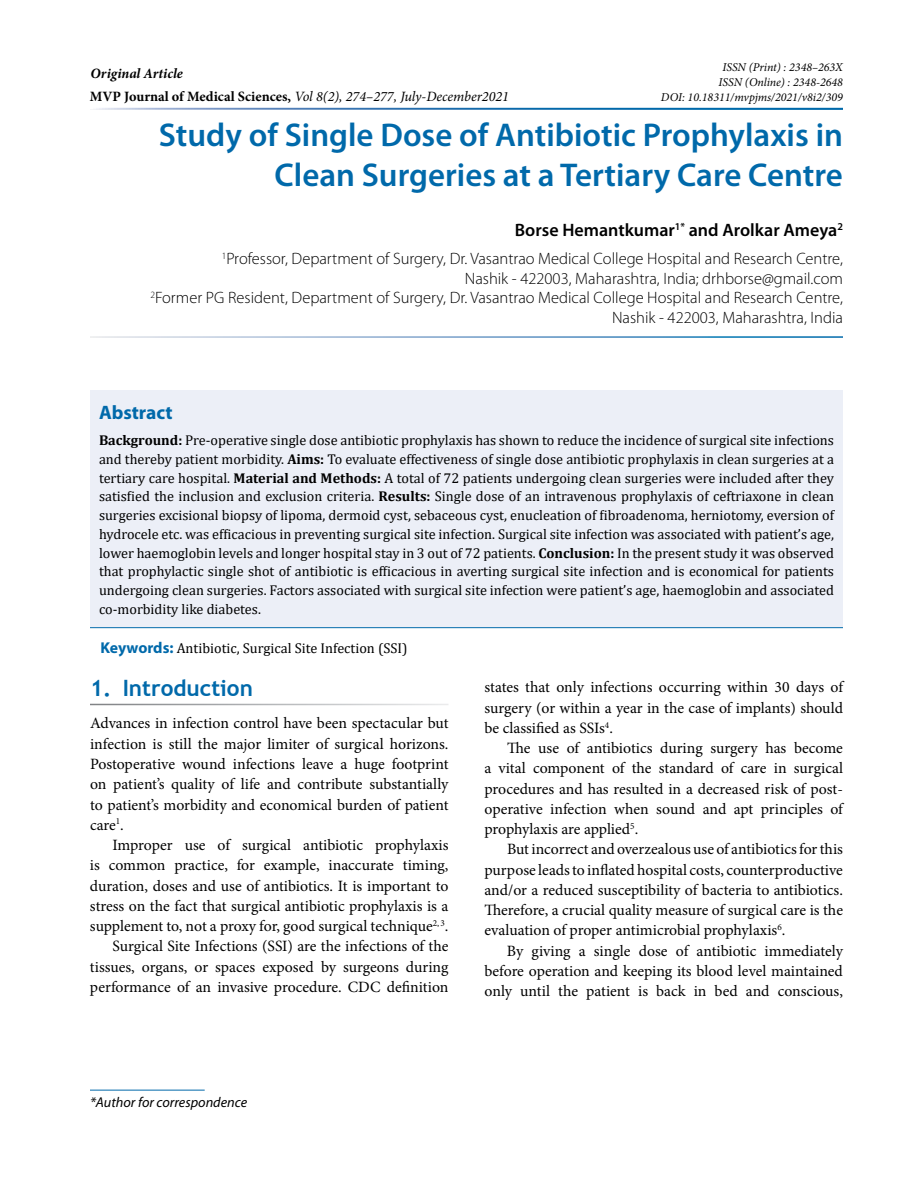
<style>
.page{position:relative;width:918px;height:1188px;background:#fff}
.page>*{position:absolute;margin:0;border:0;box-sizing:border-box;transform-origin:0 0}
.t1{font:600 33px/40.5px "Myriad Pro";color:#0069aa;text-align:right}
.t2{font:700 22.5px "Trebuchet MS";color:#0069aa}
.t3{font:700 19.5px "Myriad Pro";color:#0069aa}
.t4{font:600 18px "Myriad Pro";color:#000}
.t5{font:300 16.5px/19.5px "Myriad Pro";color:#000;text-align:right}
.t6{font:15.75px/20.2px "Minion Pro";color:#000;text-align:justify}
.t7{font:14.25px/18.8px "Cambria";color:#000;text-align:justify}
.t8{font:italic 14.25px "Minion Pro";color:#000}
.t9{font:italic 14.25px "Myriad Pro";color:#000}
.t10{font:italic 700 14.25px "Minion Pro";color:#000}
.t11{font:italic 12px/15px "Minion Pro";color:#000;text-align:right}
.s1{font-weight:700;font-style:normal}
.s2{font-weight:700}
.s3{font-family:"Myriad Pro";font-weight:700;font-size:15.75px;color:#0069aa}
</style>
<div class="page">
<div style="left:90px;top:391px;width:753px;height:236px;background:#eceff7"></div>
<hr style="left:90px;top:627px;width:753px;height:1px;background:#0069aa">
<hr style="left:90px;top:1090px;width:115px;height:1px;background:#0069aa">
<p class="t10" style="left:91px;top:63px;width:94px">Original Article</p>
<p class="t8" style="left:90px;top:87px;width:421px"><span class="s1">MVP Journal of Medical Sciences,</span> Vol 8(2), 274–277, July-December2021</p>
<p class="t11" style="left:661px;top:60px;width:184px">ISSN (Print) : 2348–263X<br>ISSN (Online) : 2348-2648<br>DOI: 10.18311/mvpjms/2021/v8i2/309</p>
<h1 class="t1" style="left:159px;top:114px;width:686px">Study of Single Dose of Antibiotic Prophylaxis in<br>Clean Surgeries at a Tertiary Care Centre</h1>
<p class="t4" style="left:515px;top:218px;width:330px">Borse Hemantkumar<sup>1*</sup> and Arolkar Ameya<sup>2</sup></p>
<p class="t5" style="left:150px;top:249px;width:694px"><sup>1</sup>Professor, Department of Surgery, Dr. Vasantrao Medical College Hospital and Research Centre,<br>Nashik - 422003, Maharashtra, India; drhborse@gmail.com<br><sup>2</sup>Former PG Resident, Department of Surgery, Dr. Vasantrao Medical College Hospital and Research Centre, Nashik - 422003, Maharashtra, India</p>
<p class="t3" style="left:99px;top:400px;width:75px">Abstract</p>
<p class="t7" style="left:99px;top:431px;width:737px"><span class="s2">Background:</span> Pre-operative single dose antibiotic prophylaxis has shown to reduce the incidence of surgical site infections and thereby patient morbidity. <span class="s2">Aims:</span> To evaluate effectiveness of single dose antibiotic prophylaxis in clean surgeries at a tertiary care hospital. <span class="s2">Material and Methods:</span> A total of 72 patients undergoing clean surgeries were included after they satisfied the inclusion and exclusion criteria. <span class="s2">Results:</span> Single dose of an intravenous prophylaxis of ceftriaxone in clean surgeries excisional biopsy of lipoma, dermoid cyst, sebaceous cyst, enucleation of fibroadenoma, herniotomy, eversion of hydrocele etc. was efficacious in preventing surgical site infection. Surgical site infection was associated with patient’s age, lower haemoglobin levels and longer hospital stay in 3 out of 72 patients. <span class="s2">Conclusion:</span> In the present study it was observed that prophylactic single shot of antibiotic is efficacious in averting surgical site infection and is economical for patients undergoing clean surgeries. Factors associated with surgical site infection were patient’s age, haemoglobin and associated co-morbidity like diabetes.</p>
<p class="t7" style="left:100px;top:638px;width:309px"><span class="s3">Keywords:</span> Antibiotic, Surgical Site Infection (SSI)</p>
<h2 class="t2" style="left:90px;top:674px;width:164px">1. Introduction</h2>
<p class="t6" style="left:90px;top:713px;width:360px">Advances in infection control have been spectacular but infection is still the major limiter of surgical horizons.<br>Postoperative wound infections leave a huge footprint on patient’s quality of life and contribute substantially to patient’s morbidity and economical burden of patient care<sup>1</sup>.</p>
<p class="t6" style="left:90px;top:835px;width:360px;text-align:right">Improper use of surgical antibiotic prophylaxis<br>is common practice, for example, inaccurate timing, duration, doses and use of antibiotics. It is important to stress on the fact that surgical antibiotic prophylaxis is a supplement to, not a proxy for, good surgical technique<sup>2,</sup> <sup>3</sup>.<br>Surgical Site Infections (SSI) are the infections of the tissues, organs, or spaces exposed by surgeons during performance of an invasive procedure. CDC definition</p>
<p class="t6" style="left:485px;top:677px;width:360px">states that only infections occurring within 30 days of surgery (or within a year in the case of implants) should be classified as SSIs<sup>4</sup>.</p>
<p class="t6" style="left:484px;top:738px;width:360px;text-indent:23px">The use of antibiotics during surgery has become a vital component of the standard of care in surgical procedures and has resulted in a decreased risk of post&shy;operative infection when sound and apt principles of prophylaxis are applied<sup>5</sup>.</p>
<p class="t6" style="left:484px;top:839px;width:360px;text-indent:23px">But incorrect and overzealous use of antibiotics for this purpose leads to inflated hospital costs, counterproductive and/or a reduced susceptibility of bacteria to antibiotics.<br>Therefore, a crucial quality measure of surgical care is the evaluation of proper antimicrobial prophylaxis<sup>6</sup>.</p>
<p class="t6" style="left:484px;top:941px;width:360px;text-indent:23px">By giving a single dose of antibiotic immediately before operation and keeping its blood level maintained only until the patient is back in bed and conscious,</p>
<p class="t9" style="left:90px;top:1093px;width:159px">*Author for correspondence</p>
</div>
